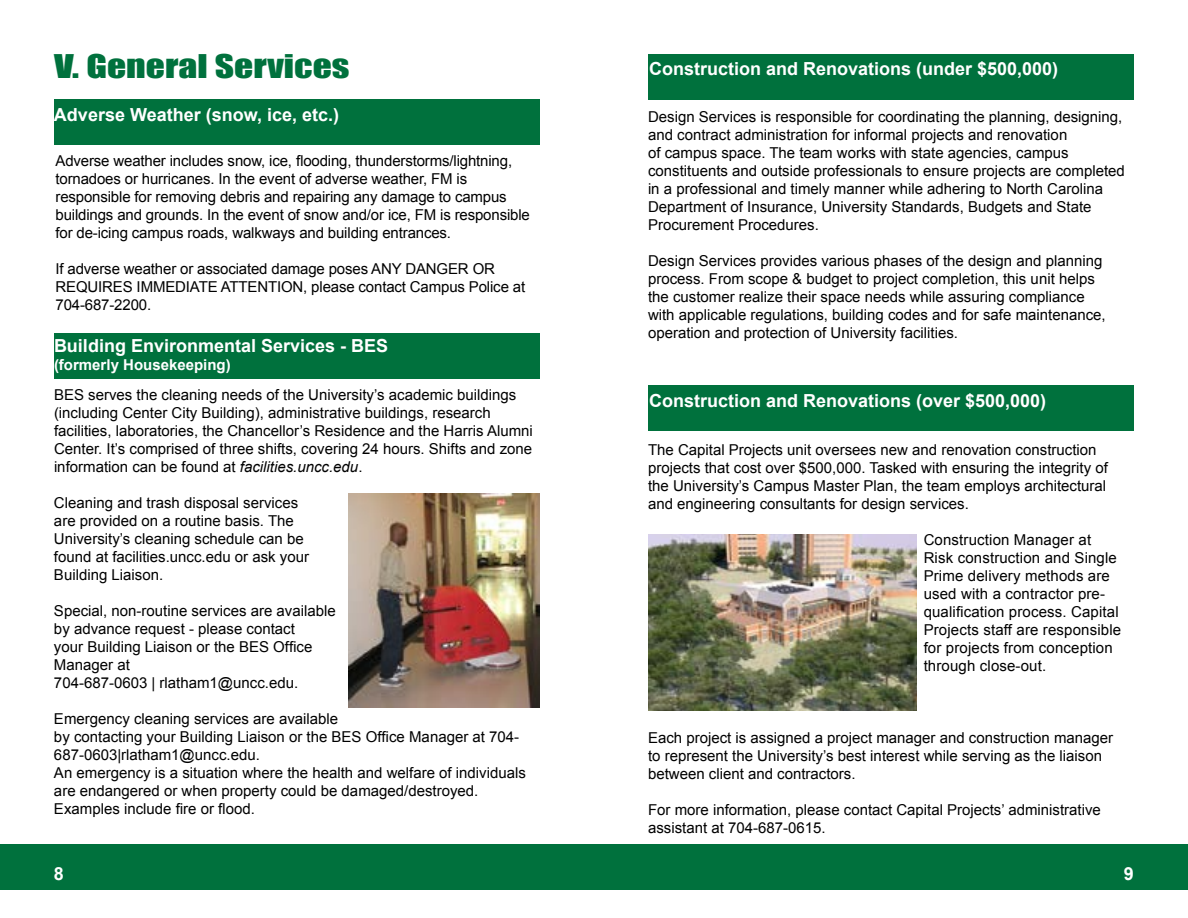
<style>
.page{position:relative;width:1188px;height:918px;background:#fff}
.page>*{position:absolute;margin:0;border:0;box-sizing:border-box;transform-origin:0 0}
.t1{font:30px "Impact";color:#00713d;scale:1.25 1}
.t2{font:700 18px "Arial";color:#fff}
.t3{font:15px/18px "Arial";color:#000}
.t4{font:700 15px "Arial";color:#fff}
.s1{font-style:italic}
</style>
<div class="page">
<div style="left:594px;top:844px;width:594px;height:46px;background:#00713d"></div>
<div style="left:0;top:844px;width:594px;height:46px;background:#00713d"></div>
<div style="left:54px;top:99px;width:486px;height:45px;background:#00713d"></div>
<img style="left:348px;top:494px;width:192px;height:214px">
<div style="left:648px;top:54px;width:486px;height:45px;background:#00713d"></div>
<div style="left:648px;top:385px;width:485px;height:46px;background:#00713d"></div>
<img style="left:648px;top:534px;width:269px;height:176px">
<div style="left:54px;top:333px;width:486px;height:45px;background:#00713d"></div>
<h1 class="t1" style="left:54px;top:43px;width:238px">V. General Services</h1>
<p class="t2" style="left:54px;top:103px;width:287px">Adverse Weather (snow, ice, etc.)</p>
<p class="t3" style="left:56px;top:152px;width:476px">Adverse weather includes snow, ice, flooding, thunderstorms/lightning, tornadoes or hurricanes. In the event of adverse weather, FM is responsible for removing debris and repairing any damage to campus buildings and grounds. In the event of snow and/or ice, FM is responsible for de-icing campus roads, walkways and building entrances.</p>
<p class="t3" style="left:56px;top:260px;width:471px">If adverse weather or associated damage poses ANY DANGER OR<br>REQUIRES IMMEDIATE ATTENTION, please contact Campus Police at<br>704-687-2200.</p>
<p class="t2" style="left:54px;top:334px;width:336px">Building Environmental Services - BES</p>
<p class="t4" style="left:54px;top:355px;width:178px">(formerly Housekeeping)</p>
<p class="t3" style="left:54px;top:385px;width:480px">BES serves the cleaning needs of the University’s academic buildings (including Center City Building), administrative buildings, research facilities, laboratories, the Chancellor’s Residence and the Harris Alumni Center. It’s comprised of three shifts, covering 24 hours. Shifts and zone information can be found at <span class="s1">facilities.uncc.edu</span>.</p>
<p class="t3" style="left:54px;top:493px;width:257px">Cleaning and trash disposal services are provided on a routine basis. The University’s cleaning schedule can be found at facilities.uncc.edu or ask your Building Liaison.</p>
<p class="t3" style="left:54px;top:601px;width:283px">Special, non-routine services are available by advance request - please contact<br>your Building Liaison or the BES Office Manager at<br>704-687-0603 | rlatham1@uncc.edu.</p>
<p class="t3" style="left:54px;top:709px;width:473px">Emergency cleaning services are available<br>by contacting your Building Liaison or the BES Office Manager at 704- 687-0603|rlatham1@uncc.edu.<br>An emergency is a situation where the health and welfare of individuals are endangered or when property could be damaged/destroyed.<br>Examples include fire or flood.</p>
<p class="t2" style="left:649px;top:57px;width:411px">Construction and Renovations (under $500,000)</p>
<p class="t3" style="left:648px;top:108px;width:478px">Design Services is responsible for coordinating the planning, designing, and contract administration for informal projects and renovation<br>of campus space. The team works with state agencies, campus constituents and outside professionals to ensure projects are completed in a professional and timely manner while adhering to North Carolina Department of Insurance, University Standards, Budgets and State Procurement Procedures.</p>
<p class="t3" style="left:648px;top:252px;width:459px">Design Services provides various phases of the design and planning process. From scope &amp; budget to project completion, this unit helps the customer realize their space needs while assuring compliance with applicable regulations, building codes and for safe maintenance, operation and protection of University facilities.</p>
<p class="t2" style="left:649px;top:389px;width:399px">Construction and Renovations (over $500,000)</p>
<p class="t3" style="left:648px;top:441px;width:461px">The Capital Projects unit oversees new and renovation construction projects that cost over $500,000. Tasked with ensuring the integrity of the University’s Campus Master Plan, the team employs architectural and engineering consultants for design services.</p>
<p class="t3" style="left:924px;top:531px;width:199px">Construction Manager at<br>Risk construction and Single<br>Prime delivery methods are used with a contractor pre&shy;qualification process. Capital<br>Projects staff are responsible for projects from conception through close-out.</p>
<p class="t3" style="left:648px;top:729px;width:467px">Each project is assigned a project manager and construction manager to represent the University’s best interest while serving as the liaison between client and contractors.</p>
<p class="t3" style="left:648px;top:801px;width:454px">For more information, please contact Capital Projects’ administrative assistant at 704-687-0615.</p>
<p class="t2" style="left:54px;top:861px;width:12px">8</p>
<p class="t2" style="left:1124px;top:861px;width:12px">9</p>
</div>
